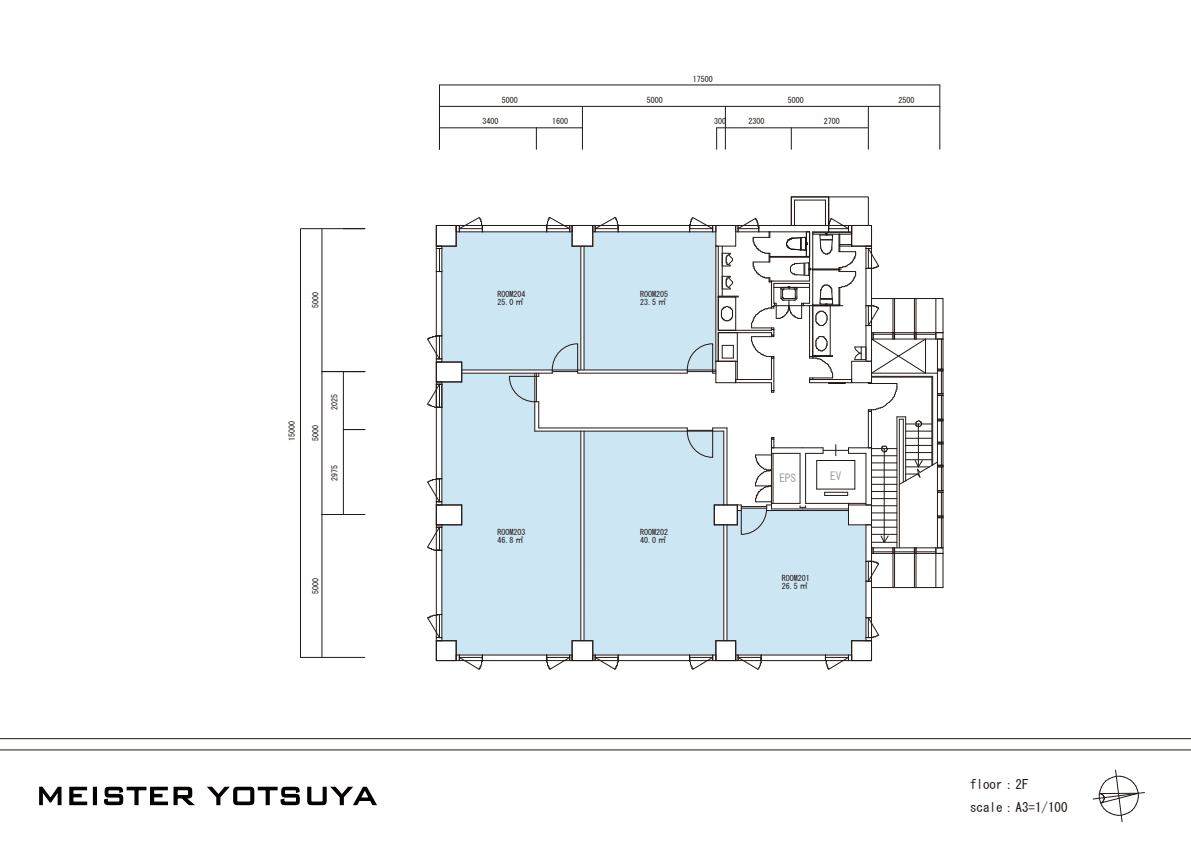
<style>
.page{position:relative;width:1191px;height:842px;background:#fff}
.page>*{position:absolute;margin:0;border:0;box-sizing:border-box;transform-origin:0 0}
.t1{font:13px/22.8px "MS Gothic";color:#221815}
.t2{font:11.1px "MS Gothic";color:#a0a0a1}
.t3{font:8px/8px "MS Gothic";color:#221815}
</style>
<div class="page">
<svg style="left:1092px;top:769px;width:53px;height:53px"></svg>
<hr style="left:0;top:738px;width:1191px;height:1px;background:#221815">
<hr style="left:0;top:750px;width:1191px;height:1px;background:#221815">
<svg style="left:39px;top:786px;width:23px;height:20px"></svg>
<svg style="left:69px;top:786px;width:19px;height:20px"></svg>
<hr style="left:93px;top:787px;width:4px;height:18px;background:#040000">
<svg style="left:103px;top:786px;width:92px;height:20px"></svg>
<svg style="left:207px;top:786px;width:170px;height:20px"></svg>
<hr style="left:300px;top:657px;width:65px;height:1px;background:#221815">
<hr style="left:322px;top:229px;width:1px;height:428px;background:#221815">
<hr style="left:322px;top:514px;width:43px;height:1px;background:#221815">
<hr style="left:322px;top:371px;width:43px;height:1px;background:#221815">
<hr style="left:301px;top:228px;width:64px;height:1px;background:#221815">
<hr style="left:439px;top:106px;width:1px;height:43px;background:#221815">
<hr style="left:725px;top:106px;width:1px;height:43px;background:#221815">
<hr style="left:939px;top:85px;width:1px;height:64px;background:#221815">
<hr style="left:868px;top:106px;width:1px;height:43px;background:#221815">
<hr style="left:439px;top:106px;width:500px;height:1px;background:#221815">
<hr style="left:439px;top:85px;width:1px;height:36px;background:#221815">
<hr style="left:439px;top:85px;width:500px;height:1px;background:#221815">
<hr style="left:300px;top:229px;width:1px;height:428px;background:#221815">
<svg style="left:791px;top:129px;width:1px;height:20px"></svg>
<hr style="left:716px;top:128px;width:151px;height:1px;background:#221815">
<svg style="left:716px;top:128px;width:1px;height:21px"></svg>
<svg style="left:344px;top:429px;width:21px;height:1px"></svg>
<hr style="left:343px;top:372px;width:1px;height:142px;background:#221815">
<svg style="left:536px;top:129px;width:1px;height:20px"></svg>
<hr style="left:439px;top:128px;width:97px;height:1px;background:#221815">
<hr style="left:582px;top:107px;width:1px;height:42px;background:#221815">
<hr style="left:536px;top:128px;width:46px;height:1px;background:#221815">
<svg style="left:427px;top:197px;width:516px;height:473px"></svg>
<p class="t3" style="left:693px;top:75px;width:21px">17500</p>
<p class="t3" style="left:502px;top:96px;width:17px">5000</p>
<p class="t3" style="left:646px;top:96px;width:17px">5000</p>
<p class="t3" style="left:788px;top:96px;width:17px">5000</p>
<p class="t3" style="left:898px;top:96px;width:17px">2500</p>
<p class="t3" style="left:482px;top:117px;width:17px">3400</p>
<p class="t3" style="left:552px;top:117px;width:17px">1600</p>
<p class="t3" style="left:714px;top:117px;width:13px">300</p>
<p class="t3" style="left:748px;top:117px;width:17px">2300</p>
<p class="t3" style="left:824px;top:117px;width:17px">2700</p>
<p class="t3" style="left:311px;top:308px;width:17px;rotate:-90deg">5000</p>
<p class="t3" style="left:497px;top:290px;width:29px">ROOM204<br>25.0 ㎡</p>
<p class="t3" style="left:640px;top:290px;width:29px">ROOM205<br>23.5 ㎡</p>
<p class="t3" style="left:288px;top:441px;width:21px;rotate:-90deg">15000</p>
<p class="t3" style="left:311px;top:441px;width:17px;rotate:-90deg">5000</p>
<p class="t3" style="left:330px;top:410px;width:17px;rotate:-90deg">2025</p>
<p class="t3" style="left:330px;top:481px;width:17px;rotate:-90deg">2975</p>
<h2 class="t2" style="left:779px;top:472px;width:18px">EPS</h2>
<h2 class="t2" style="left:830px;top:470px;width:13px">EV</h2>
<p class="t3" style="left:311px;top:594px;width:17px;rotate:-90deg">5000</p>
<p class="t3" style="left:497px;top:528px;width:29px">ROOM203<br>46.8 ㎡</p>
<p class="t3" style="left:640px;top:528px;width:29px">ROOM202<br>40.0 ㎡</p>
<p class="t3" style="left:782px;top:574px;width:29px">ROOM201<br>26.5 ㎡</p>
<h1 class="t1" style="left:970px;top:773px;width:99px">floor：2F<br>scale：A3=1/100</h1>
</div>
